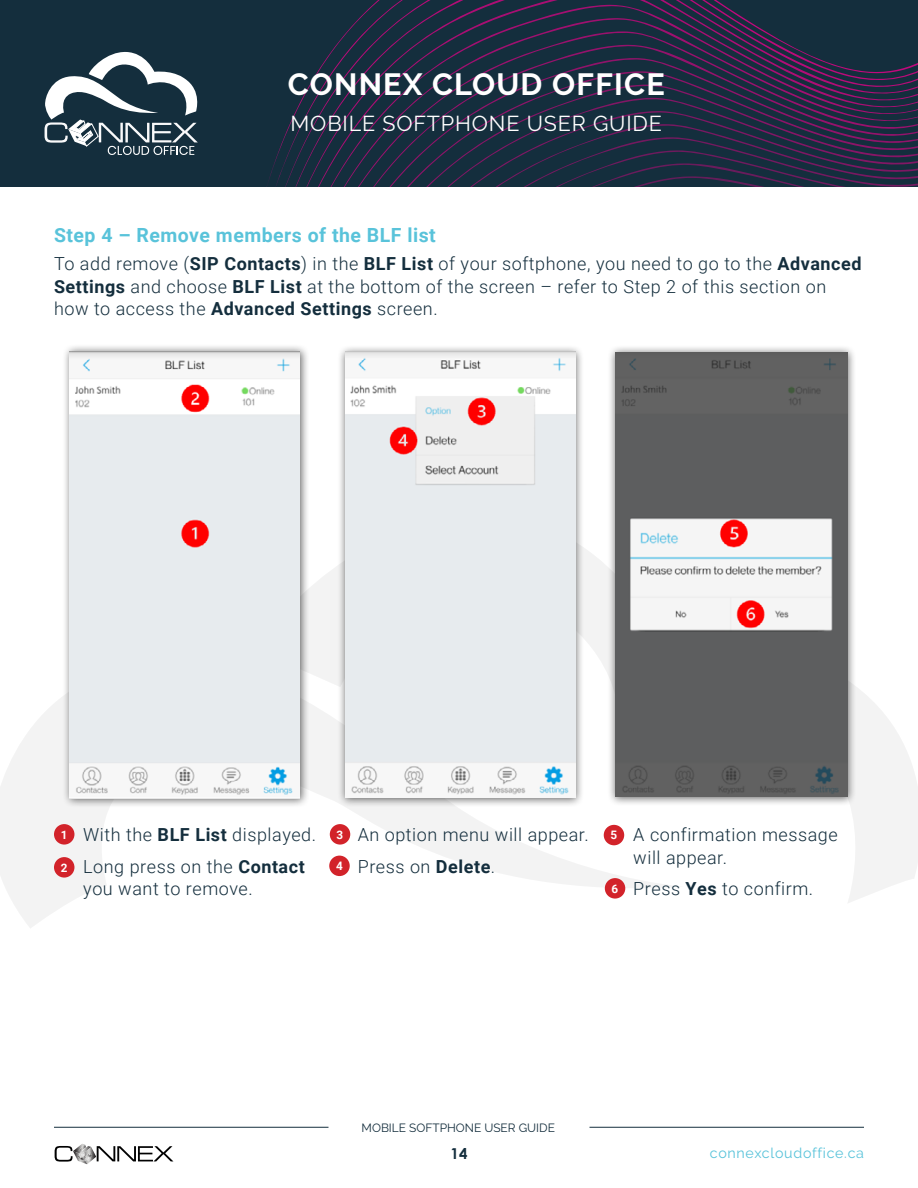
<style>
.page{position:relative;width:918px;height:1188px;background:#fff}
.page>*{position:absolute;margin:0;border:0;box-sizing:border-box;transform-origin:0 0}
.t1{font:700 30.6px "Raleway";letter-spacing:.04em;color:#fff}
.t2{font:21.52px "Raleway";letter-spacing:.04em;color:#fff}
.t3{font:700 19.5px "Roboto";letter-spacing:.025em;color:#59c3da}
.t4{font:300 18px/22.5px "Roboto";letter-spacing:.03em;color:#142e3d}
.t5{font:700 15px "Century Gothic";color:#142e3d}
.t6{font:14.25px "Raleway";letter-spacing:.05em;color:#59c3da}
.t7{font:11.93px "Raleway";color:#142e3d}
.t8{font:700 11.7px "Roboto";color:#fff}
.s1{font-weight:700}
</style>
<div class="page">
<svg style="left:309px;top:549px;width:609px;height:354px"></svg>
<svg style="left:0;top:655px;width:684px;height:273px"></svg>
<svg style="left:0;top:0;width:918px;height:187px;background:#1f2b41"></svg>
<svg style="left:45px;top:51px;width:158px;height:104px"></svg>
<div style="left:54px;top:824px;width:20px;height:21px;background:#d2232a;border-radius:50%"></div>
<div style="left:54px;top:857px;width:20px;height:21px;background:#d2232a;border-radius:50%"></div>
<div style="left:330px;top:824px;width:20px;height:21px;background:#d2232a;border-radius:50%"></div>
<div style="left:329px;top:856px;width:21px;height:20px;background:#d2232a;border-radius:50%"></div>
<div style="left:604px;top:825px;width:20px;height:20px;background:#d2232a;border-radius:50%"></div>
<div style="left:605px;top:878px;width:20px;height:21px;background:#d2232a;border-radius:50%"></div>
<div style="left:62px;top:343px;width:247px;height:465px;background:#000;opacity:.6"></div>
<img style="left:69px;top:351px;width:231px;height:447px">
<div style="left:337px;top:344px;width:248px;height:464px;background:#000;opacity:.6"></div>
<img style="left:345px;top:352px;width:230px;height:446px">
<div style="left:607px;top:345px;width:250px;height:461px;background:#000;opacity:.6"></div>
<img style="left:615px;top:352px;width:232px;height:445px">
<hr style="left:54px;top:1127px;width:274px;height:1px;background:#142e3d">
<hr style="left:590px;top:1127px;width:274px;height:1px;background:#142e3d">
<svg style="left:55px;top:1144px;width:118px;height:20px"></svg>
<h1 class="t1" style="left:288px;top:67px;width:378px">CONNEX CLOUD OFFICE</h1>
<p class="t2" style="left:291px;top:111px;width:373px">MOBILE SOFTPHONE USER GUIDE</p>
<p class="t3" style="left:54px;top:221px;width:383px">Step 4 – Remove members of the BLF list</p>
<p class="t4" style="left:54px;top:252px;width:809px">To add remove (<span class="s1">SIP Contacts</span>) in the <span class="s1">BLF List</span> of your softphone, you need to go to the <span class="s1">Advanced<br>Settings</span> and choose <span class="s1">BLF List</span> at the bottom of the screen – refer to Step 2 of this section on how to access the <span class="s1">Advanced Settings</span> screen.</p>
<p class="t8" style="left:61px;top:826px;width:8px">1</p>
<p class="t8" style="left:61px;top:859px;width:8px">2</p>
<p class="t4" style="left:83px;top:819px;width:234px;line-height:31.5px">With the <span class="s1">BLF List</span> displayed.<br>Long press on the <span class="s1">Contact</span></p>
<p class="t4" style="left:83px;top:877px;width:171px">you want to remove.</p>
<p class="t8" style="left:337px;top:826px;width:8px">3</p>
<p class="t8" style="left:336px;top:858px;width:8px">4</p>
<p class="t4" style="left:358px;top:819px;width:232px;line-height:31.5px">An option menu will appear.<br>Press on <span class="s1">Delete</span>.</p>
<p class="t4" style="left:633px;top:823px;width:206px">A confirmation message will appear.</p>
<p class="t4" style="left:633px;top:877px;width:181px">Press <span class="s1">Yes</span> to confirm.</p>
<p class="t8" style="left:610px;top:827px;width:8px">5</p>
<p class="t8" style="left:612px;top:880px;width:8px">6</p>
<p class="t7" style="left:362px;top:1121px;width:195px">MOBILE SOFTPHONE USER GUIDE</p>
<p class="t5" style="left:450px;top:1142px;width:19px">14</p>
<p class="t6" style="left:710px;top:1144px;width:156px">connexcloudoffice.ca</p>
</div>
